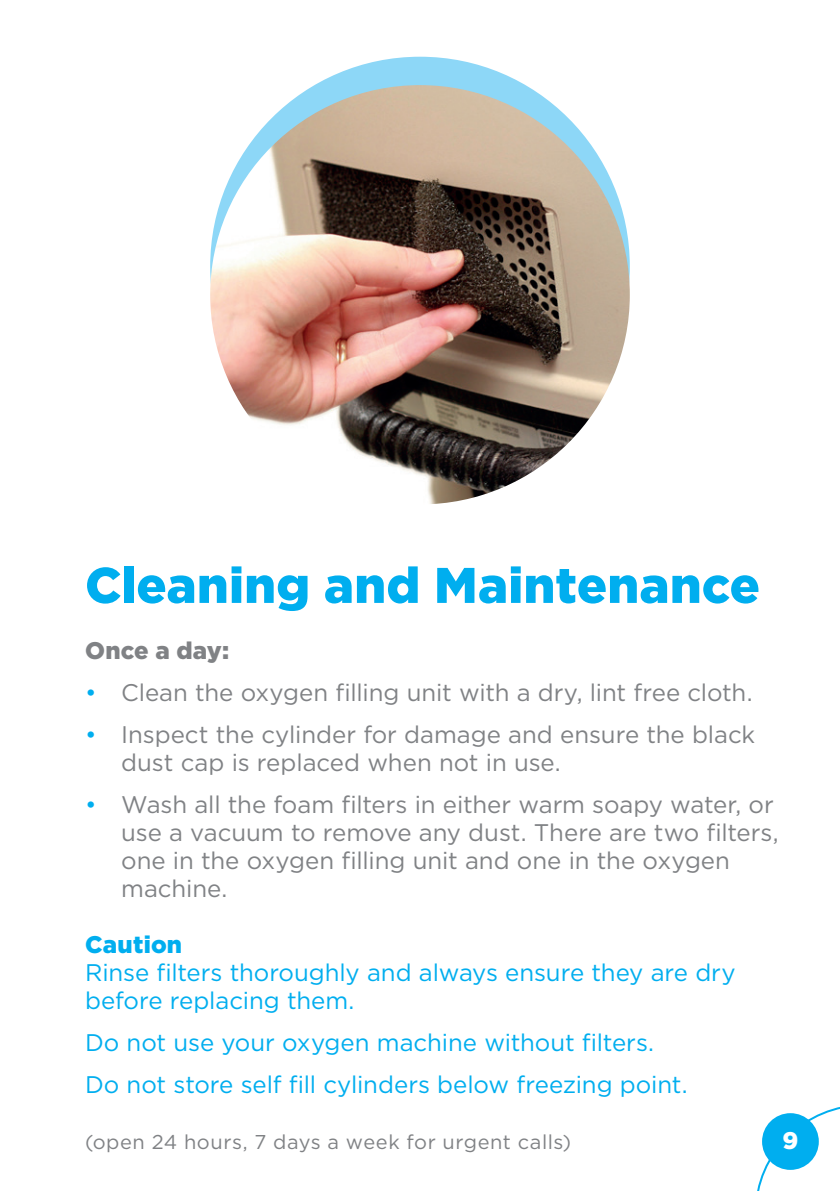
<style>
.page{position:relative;width:840px;height:1191px;background:#fff}
.page>*{position:absolute;margin:0;border:0;box-sizing:border-box;transform-origin:0 0}
.t1{font:900 50px "Gotham";letter-spacing:.005em;color:#00aeef}
.t2{font:24px/28px "Gotham";letter-spacing:-.005em;color:#808285}
.t3{font:24px/28px "Gotham";letter-spacing:-.005em;color:#00aeef}
.t4{font:900 24px "Gotham";letter-spacing:.005em;color:#808285}
.t5{font:900 24px "Gotham";letter-spacing:.01em;color:#00aeef}
.t6{font:900 24px "Gotham";color:#fff}
.t7{font:20px "Gotham";letter-spacing:.025em;color:#808285}
.s1{color:#00aeef}
</style>
<div class="page">
<div style="left:210px;top:57px;width:419px;height:419px;background:#8dd7f7;border-radius:50%"></div>
<img style="left:210px;top:85px;width:419px;height:419px;border-radius:210px">
<svg style="left:757px;top:1107px;width:82px;height:84px"></svg>
<div style="left:761px;top:1113px;width:57px;height:56px;background:#00aeef;border-radius:50%"></div>
<h1 class="t1" style="left:85px;top:556px;width:676px">Cleaning and Maintenance</h1>
<p class="t4" style="left:85px;top:636px;width:145px">Once a day:</p>
<p class="t2" style="left:85px;top:678px;width:668px"><span class="s1">•</span> Clean the oxygen filling unit with a dry, lint free cloth.</p>
<p class="t2" style="left:121px;top:720px;width:635px;text-indent:-36px"><span class="s1">•</span> Inspect the cylinder for damage and ensure the black dust cap is replaced when not in use.</p>
<p class="t2" style="left:121px;top:790px;width:658px;text-indent:-36px"><span class="s1">•</span> Wash all the foam filters in either warm soapy water, or use a vacuum to remove any dust. There are two filters, one in the oxygen filling unit and one in the oxygen machine.</p>
<p class="t5" style="left:85px;top:930px;width:98px">Caution</p>
<p class="t3" style="left:85px;top:958px;width:651px">Rinse filters thoroughly and always ensure they are dry before replacing them.</p>
<p class="t3" style="left:85px;top:1021px;width:603px;line-height:42px">Do not use your oxygen machine without filters.<br>Do not store self fill cylinders below freezing point.</p>
<p class="t7" style="left:85px;top:1131px;width:487px">(open 24 hours, 7 days a week for urgent calls)</p>
<p class="t6" style="left:782px;top:1126px;width:17px">9</p>
</div>
